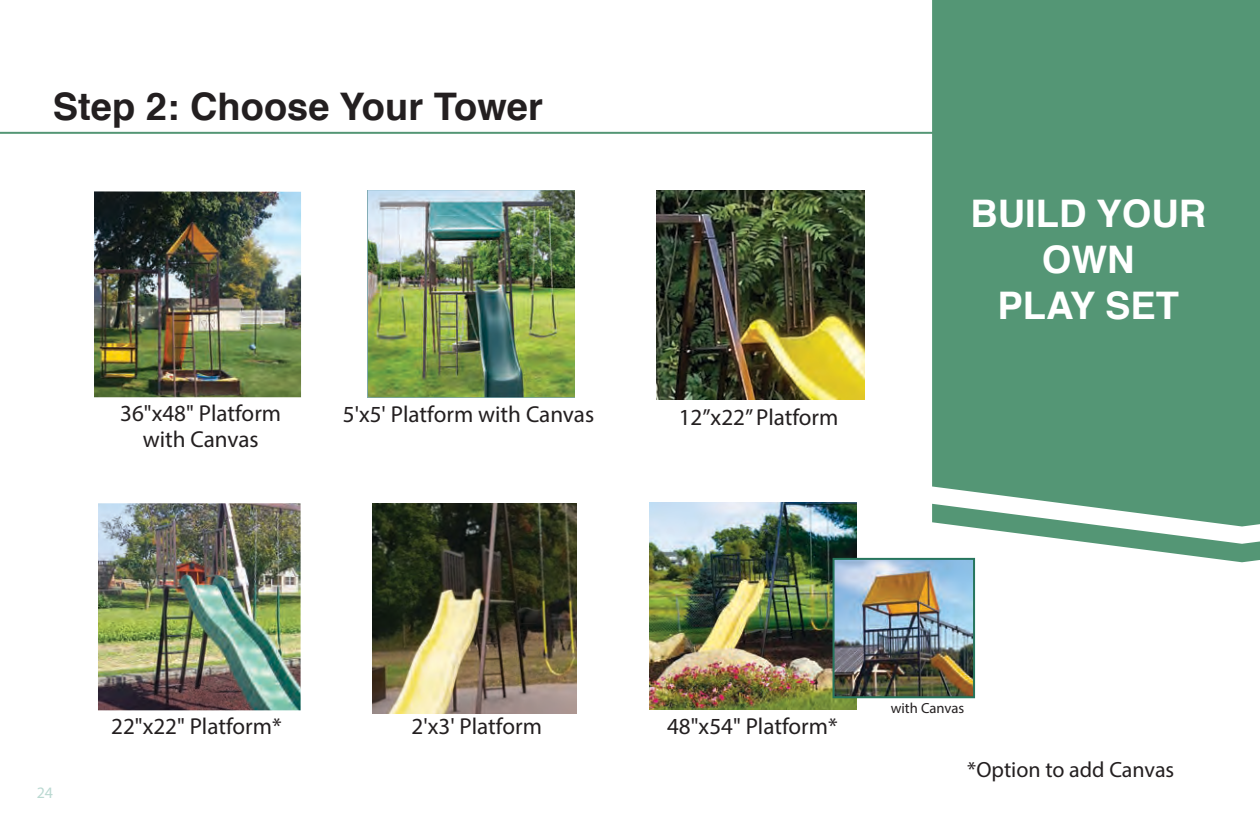
<style>
.page{position:relative;width:1260px;height:828px;background:#fff}
.page>*{position:absolute;margin:0;border:0;box-sizing:border-box;transform-origin:0 0}
.t1{font:700 38px "Helvetica";color:#231f20}
.t2{font:700 38px/45.6px "Helvetica";color:#fff;text-align:center}
.t3{font:23.2px "Myriad Pro";color:#231f20}
.t4{font:22px "Myriad Pro";color:#231f20}
.t5{font:16px "Myriad Pro";color:#bbd9d2}
.t6{font:14.6px "Myriad Pro";color:#231f20}
</style>
<div class="page">
<div style="left:932px;top:0;width:328px;height:504px;background:#549675"></div>
<hr style="left:0;top:132px;width:947px;height:2px;background:#549675">
<img style="left:372px;top:503px;width:205px;height:210px">
<img style="left:98px;top:503px;width:203px;height:207px">
<img style="left:94px;top:191px;width:207px;height:206px">
<img style="left:368px;top:190px;width:207px;height:207px">
<img style="left:656px;top:190px;width:209px;height:210px">
<img style="left:650px;top:502px;width:207px;height:207px">
<img style="left:832px;top:504px;width:428px;height:195px">
<p class="t1" style="left:53px;top:76px;width:491px">Step 2: Choose Your Tower</p>
<p class="t3" style="left:120px;top:399px;width:163px">36"x48" Platform</p>
<p class="t3" style="left:143px;top:425px;width:118px">with Canvas</p>
<p class="t3" style="left:343px;top:400px;width:253px">5'x5' Platform with Canvas</p>
<p class="t3" style="left:679px;top:403px;width:161px">12”x22” Platform</p>
<p class="t2" style="left:970px;top:192px;width:237px">BUILD YOUR<br>OWN</p>
<p class="t2" style="left:998px;top:283px;width:183px">PLAY SET</p>
<p class="t5" style="left:37px;top:782px;width:18px">24</p>
<p class="t3" style="left:111px;top:712px;width:172px">22"x22" Platform*</p>
<p class="t3" style="left:412px;top:712px;width:132px">2'x3' Platform</p>
<p class="t3" style="left:667px;top:712px;width:172px">48"x54" Platform*</p>
<p class="t6" style="left:891px;top:699px;width:75px">with Canvas</p>
<p class="t4" style="left:967px;top:756px;width:209px">*Option to add Canvas</p>
</div>
